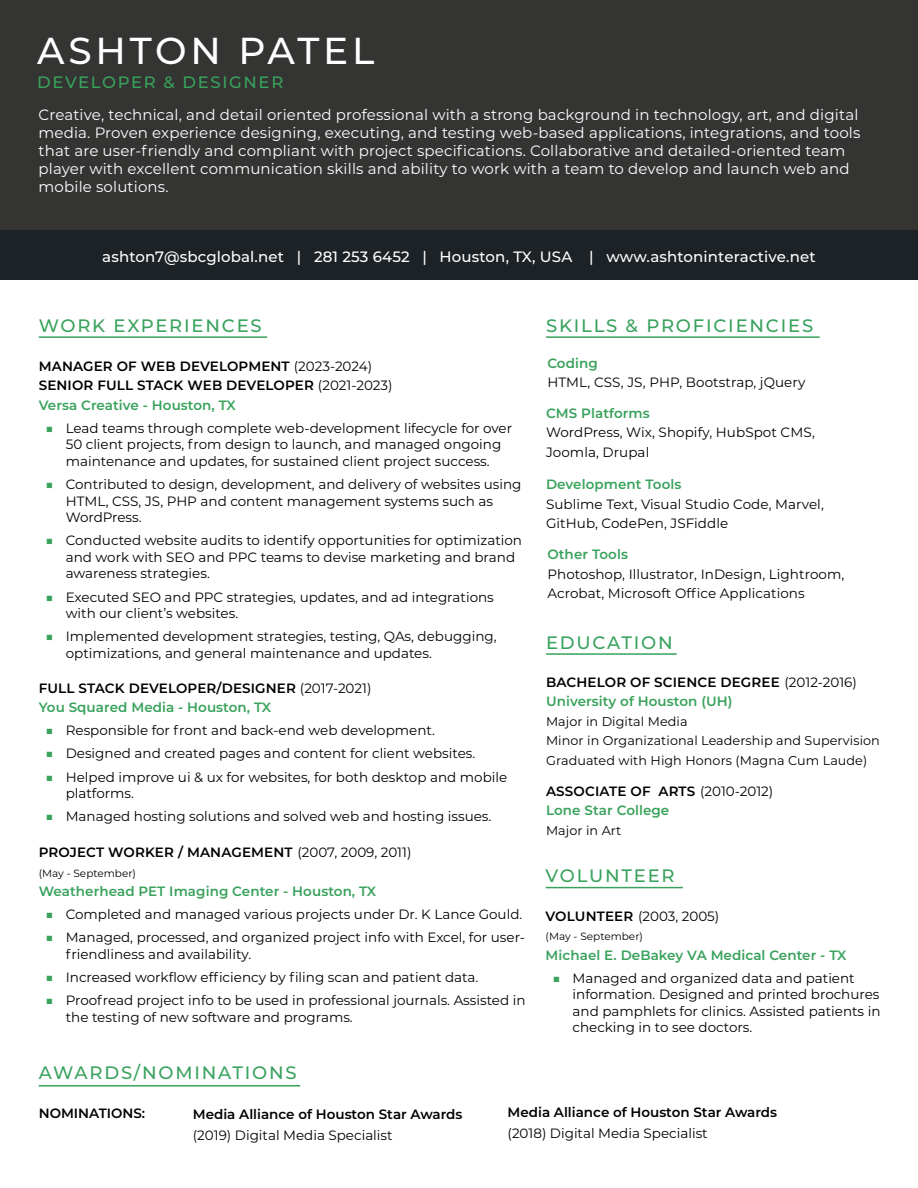
<style>
.page{position:relative;width:918px;height:1188px;background:#fff}
.page>*{position:absolute;margin:0;border:0;box-sizing:border-box;transform-origin:0 0}
.t1{font:500 37.5px "Montserrat";letter-spacing:.1em;color:#fff}
.t2{font:500 18px "Montserrat";letter-spacing:.1em;color:#39a25c}
.t3{font:500 18px "Montserrat";letter-spacing:.1em;color:#39a25e}
.t4{font:500 16.5px "Montserrat";letter-spacing:.1em;color:#39a25c}
.t5{font:15px/18px "Montserrat";letter-spacing:.01em;color:#fff}
.t6{font:500 15px "Montserrat";letter-spacing:.01em;color:#fff}
.t7{font:13.5px/16.5px "Montserrat";color:#000}
.t8{font:600 13.5px/19.5px "Montserrat";letter-spacing:.005em;color:#000}
.t9{font:600 13.5px "Montserrat";letter-spacing:.005em;color:#39a25c}
.t10{font:12.75px/19.5px "Montserrat";letter-spacing:.005em;color:#000}
.t11{font:10.5px "Montserrat";color:#000}
.s1{font-weight:400}
.s2{color:#39a25c}
.s3{font-weight:600}
</style>
<div class="page">
<div style="left:0;top:0;width:918px;height:233px;background:#343433"></div>
<div style="left:0;top:230px;width:918px;height:49px;background:#1d2227"></div>
<hr style="left:39px;top:336px;width:228px;height:2px;background:#39a25c">
<hr style="left:546px;top:653px;width:131px;height:2px;background:#39a25c">
<hr style="left:546px;top:336px;width:274px;height:2px;background:#39a25c">
<hr style="left:546px;top:887px;width:137px;height:1px;background:#39a25c">
<hr style="left:39px;top:1085px;width:261px;height:2px;background:#39a25c">
<h1 class="t1" style="left:37px;top:25px;width:339px">ASHTON PATEL</h1>
<p class="t4" style="left:37px;top:70px;width:248px">DEVELOPER &amp; DESIGNER</p>
<p class="t5" style="left:39px;top:106px;width:823px">Creative, technical, and detail oriented professional with a strong background in technology, art, and digital media. Proven experience designing, executing, and testing web-based applications, integrations, and tools that are user-friendly and compliant with project specifications. Collaborative and detailed-oriented team player with excellent communication skills and ability to work with a team to develop and launch web and mobile solutions.</p>
<p class="t6" style="left:102px;top:246px;width:715px">ashton7@sbcglobal.net | 281 253 6452 | Houston, TX, USA | www.ashtoninteractive.net</p>
<h2 class="t2" style="left:39px;top:313px;width:224px">WORK EXPERIENCES</h2>
<h2 class="t2" style="left:546px;top:313px;width:269px">SKILLS &amp; PROFICIENCIES</h2>
<p class="t9" style="left:547px;top:353px;width:52px">Coding</p>
<p class="t7" style="left:547px;top:374px;width:260px">HTML, CSS, JS, PHP, Bootstrap, jQuery</p>
<p class="t9" style="left:546px;top:403px;width:105px">CMS Platforms</p>
<p class="t7" style="left:546px;top:422px;width:270px;line-height:19.5px">WordPress, Wix, Shopify, HubSpot CMS,<br>Joomla, Drupal</p>
<p class="t9" style="left:546px;top:475px;width:137px">Development Tools</p>
<p class="t7" style="left:546px;top:494px;width:279px;line-height:19.5px">Sublime Text, Visual Studio Code, Marvel,<br>GitHub, CodePen, JSFiddle</p>
<p class="t9" style="left:547px;top:545px;width:82px">Other Tools</p>
<p class="t7" style="left:547px;top:564px;width:298px;line-height:19.5px">Photoshop, Illustrator, InDesign, Lightroom,<br>Acrobat, Microsoft Office Applications</p>
<p class="t8" style="left:39px;top:355px;width:355px">MANAGER OF WEB DEVELOPMENT <span class="s1">(2023-2024)<br></span>SENIOR FULL STACK WEB DEVELOPER <span class="s1">(2021-2023)<br></span><span class="s2">Versa Creative - Houston, TX</span></p>
<p class="t7" style="left:66px;top:419px;width:448px;text-indent:-20px"><span class="s2">■</span> Lead teams through complete web-development lifecycle for over<br>50 client projects, from design to launch, and managed ongoing maintenance and updates, for sustained client project success.</p>
<p class="t7" style="left:66px;top:476px;width:457px;text-indent:-20px"><span class="s2">■</span> Contributed to design, development, and delivery of websites using<br>HTML, CSS, JS, PHP and content management systems such as<br>WordPress.</p>
<p class="t7" style="left:66px;top:532px;width:458px;text-indent:-20px"><span class="s2">■</span> Conducted website audits to identify opportunities for optimization and work with SEO and PPC teams to devise marketing and brand awareness strategies.</p>
<p class="t7" style="left:66px;top:588px;width:430px;text-indent:-20px"><span class="s2">■</span> Executed SEO and PPC strategies, updates, and ad integrations with our client’s websites.</p>
<p class="t7" style="left:66px;top:628px;width:432px;text-indent:-20px"><span class="s2">■</span> Implemented development strategies, testing, QAs, debugging, optimizations, and general maintenance and updates.</p>
<h2 class="t3" style="left:546px;top:630px;width:128px">EDUCATION</h2>
<p class="t8" style="left:39px;top:677px;width:334px">FULL STACK DEVELOPER/DESIGNER <span class="s1">(2017-2021)<br></span><span class="s2">You Squared Media - Houston, TX</span></p>
<p class="t7" style="left:46px;top:722px;width:391px"><span class="s2">■</span> Responsible for front and back-end web development.</p>
<p class="t7" style="left:46px;top:745px;width:431px"><span class="s2">■</span> Designed and created pages and content for client websites.</p>
<p class="t7" style="left:66px;top:768px;width:443px;text-indent:-20px"><span class="s2">■</span> Helped improve ui &amp; ux for websites, for both desktop and mobile platforms.</p>
<p class="t7" style="left:46px;top:808px;width:447px"><span class="s2">■</span> Managed hosting solutions and solved web and hosting issues.</p>
<p class="t8" style="left:39px;top:842px;width:374px">PROJECT WORKER / MANAGEMENT <span class="s1">(2007, 2009, 2011)</span></p>
<p class="t11" style="left:39px;top:866px;width:99px">(May - September)</p>
<p class="t9" style="left:39px;top:882px;width:339px">Weatherhead PET Imaging Center - Houston, TX</p>
<p class="t7" style="left:46px;top:906px;width:478px"><span class="s2">■</span> Completed and managed various projects under Dr. K Lance Gould.</p>
<p class="t7" style="left:66px;top:929px;width:461px;text-indent:-20px"><span class="s2">■</span> Managed, processed, and organized project info with Excel, for user&shy;friendliness and availability.</p>
<p class="t7" style="left:46px;top:969px;width:434px"><span class="s2">■</span> Increased workflow efficiency by filing scan and patient data.</p>
<p class="t7" style="left:66px;top:992px;width:461px;text-indent:-20px"><span class="s2">■</span> Proofread project info to be used in professional journals. Assisted in the testing of new software and programs.</p>
<p class="t8" style="left:546px;top:671px;width:312px">BACHELOR OF SCIENCE DEGREE <span class="s1">(2012-2016)<br></span><span class="s2">University of Houston (UH)</span></p>
<p class="t10" style="left:546px;top:711px;width:335px">Major in Digital Media<br>Minor in Organizational Leadership and Supervision<br>Graduated with High Honors (Magna Cum Laude)</p>
<p class="t8" style="left:546px;top:781px;width:229px">ASSOCIATE OF ARTS <span class="s1">(2010-2012)<br></span><span class="s2">Lone Star College</span></p>
<p class="t10" style="left:546px;top:820px;width:77px">Major in Art</p>
<h2 class="t2" style="left:546px;top:863px;width:131px">VOLUNTEER</h2>
<p class="t7" style="left:546px;top:907px;width:175px"><span class="s3">VOLUNTEER</span> (2003, 2005)</p>
<p class="t11" style="left:546px;top:929px;width:99px">(May - September)</p>
<p class="t9" style="left:546px;top:945px;width:302px">Michael E. DeBakey VA Medical Center - TX</p>
<p class="t7" style="left:573px;top:969px;width:309px;text-indent:-20px"><span class="s2">■</span> Managed and organized data and patient information. Designed and printed brochures and pamphlets for clinics. Assisted patients in checking in to see doctors.</p>
<h2 class="t3" style="left:39px;top:1061px;width:260px">AWARDS/NOMINATIONS</h2>
<p class="t8" style="left:39px;top:1103px;width:108px">NOMINATIONS:</p>
<p class="t8" style="left:193px;top:1104px;width:271px">Media Alliance of Houston Star Awards</p>
<p class="t7" style="left:193px;top:1126px;width:201px">(2019) Digital Media Specialist</p>
<p class="t8" style="left:508px;top:1102px;width:271px">Media Alliance of Houston Star Awards</p>
<p class="t7" style="left:508px;top:1124px;width:202px">(2018) Digital Media Specialist</p>
</div>
